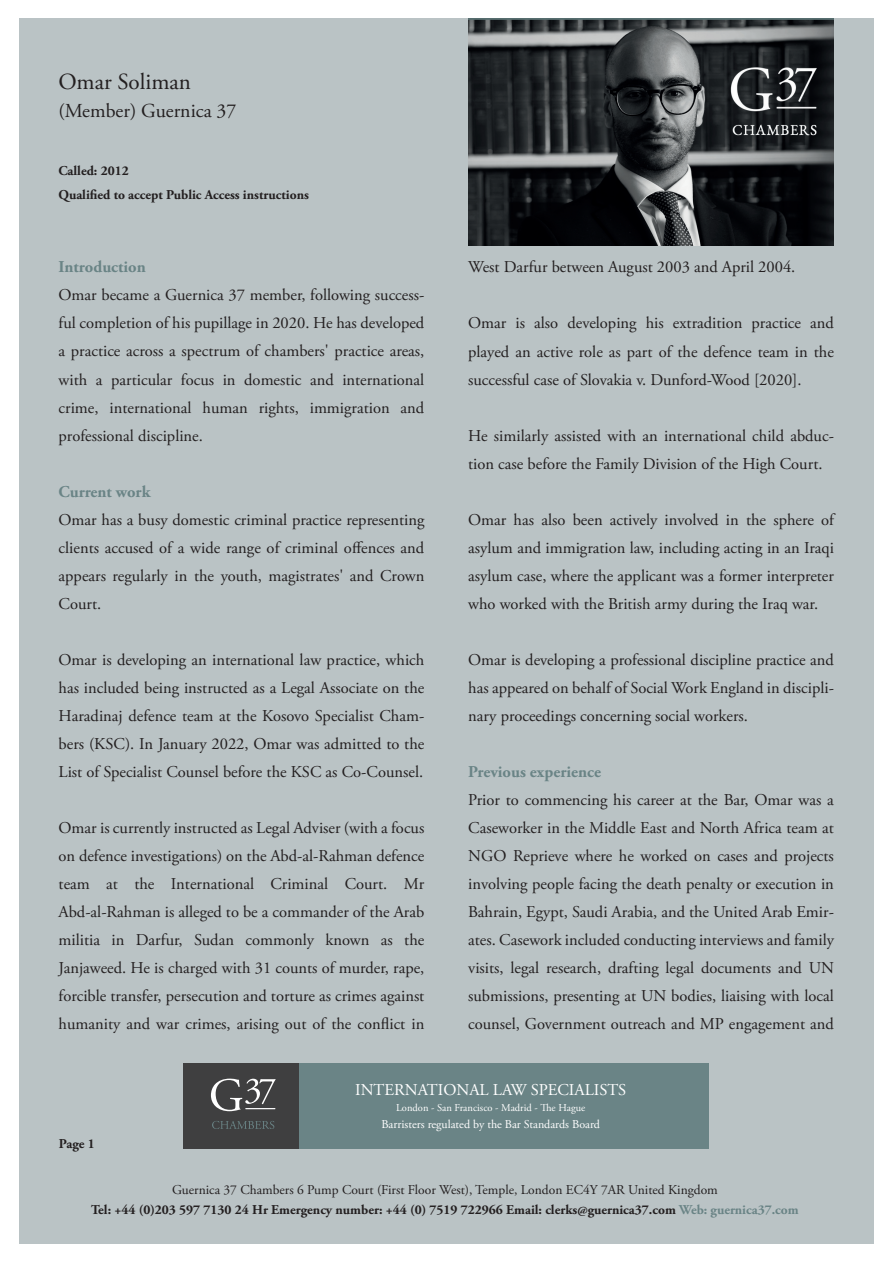
<style>
.page{position:relative;width:893px;height:1263px;background:#fff}
.page>*{position:absolute;margin:0;border:0;box-sizing:border-box;transform-origin:0 0}
.t1{font:23.1px "Adobe Garamond Pro";color:#231f20}
.t2{font:19.8px "Adobe Garamond Pro";color:#231f20}
.t3{font:16.5px/28px "Adobe Garamond Pro";color:#231f20;text-align:justify}
.t4{font:700 16.5px "Adobe Garamond Pro";color:#6a8486}
.t5{font:16.5px "Adobe Garamond Pro";color:#fff}
.t6{font:700 13.5px/19.5px "Adobe Garamond Pro";color:#231f20;text-align:center}
.t7{font:12px "Adobe Garamond Pro";color:#fff}
.t8{font:10.5px "Adobe Garamond Pro";color:#fff}
.s1{font-weight:400}
.s2{color:#6a8486}
</style>
<div class="page">
<div style="left:19px;top:19px;width:855px;height:1224px;background:#bac3c5"></div>
<div style="left:183px;top:1063px;width:121px;height:85px;background:#3f3f40"></div>
<svg style="left:212px;top:1121px;width:62px;height:8px"></svg>
<svg style="left:211px;top:1078px;width:65px;height:33px"></svg>
<div style="left:299px;top:1063px;width:410px;height:85px;background:#6a8486"></div>
<img style="left:468px;top:19px;width:365px;height:226px">
<h1 class="t1" style="left:58px;top:73px;width:134px">Omar Soliman</h1>
<p class="t2" style="left:58px;top:103px;width:179px">(Member) Guernica 37</p>
<p class="t6" style="left:58px;top:160px;width:252px;line-height:24px;text-align:left">Called: 2012<br>Qualified to accept Public Access instructions</p>
<p class="t4" style="left:59px;top:261px;width:89px">Introduction</p>
<p class="t3" style="left:59px;top:283px;width:367px">Omar became a Guernica 37 member, following success&shy;ful completion of his pupillage in 2020. He has developed a practice across a spectrum of chambers' practice areas, with a particular focus in domestic and international crime, international human rights, immigration and professional discipline.</p>
<p class="t4" style="left:59px;top:485px;width:93px">Current work</p>
<p class="t3" style="left:59px;top:507px;width:367px">Omar has a busy domestic criminal practice representing clients accused of a wide range of criminal offences and appears regularly in the youth, magistrates' and Crown Court.</p>
<p class="t3" style="left:59px;top:647px;width:367px">Omar is developing an international law practice, which has included being instructed as a Legal Associate on the Haradinaj defence team at the Kosovo Specialist Cham&shy;bers (KSC). In January 2022, Omar was admitted to the List of Specialist Counsel before the KSC as Co-Counsel.</p>
<p class="t3" style="left:59px;top:815px;width:367px">Omar is currently instructed as Legal Adviser (with a focus on defence investigations) on the Abd-al-Rahman defence team at the International Criminal Court. Mr Abd-al-Rahman is alleged to be a commander of the Arab militia in Darfur, Sudan commonly known as the Janjaweed. He is charged with 31 counts of murder, rape, forcible transfer, persecution and torture as crimes against humanity and war crimes, arising out of the conflict in</p>
<p class="t3" style="left:468px;top:255px;width:329px">West Darfur between August 2003 and April 2004.</p>
<p class="t3" style="left:468px;top:311px;width:367px">Omar is also developing his extradition practice and played an active role as part of the defence team in the successful case of Slovakia v. Dunford-Wood [2020].</p>
<p class="t3" style="left:468px;top:423px;width:367px">He similarly assisted with an international child abduc&shy;tion case before the Family Division of the High Court.</p>
<p class="t3" style="left:468px;top:507px;width:367px">Omar has also been actively involved in the sphere of asylum and immigration law, including acting in an Iraqi asylum case, where the applicant was a former interpreter who worked with the British army during the Iraq war.</p>
<p class="t3" style="left:468px;top:647px;width:367px">Omar is developing a professional discipline practice and has appeared on behalf of Social Work England in discipli&shy;nary proceedings concerning social workers.</p>
<p class="t4" style="left:468px;top:765px;width:134px">Previous experience</p>
<p class="t3" style="left:468px;top:787px;width:367px">Prior to commencing his career at the Bar, Omar was a Caseworker in the Middle East and North Africa team at NGO Reprieve where he worked on cases and projects involving people facing the death penalty or execution in Bahrain, Egypt, Saudi Arabia, and the United Arab Emir&shy;ates. Casework included conducting interviews and family visits, legal research, drafting legal documents and UN submissions, presenting at UN bodies, liaising with local counsel, Government outreach and MP engagement and</p>
<p class="t6" style="left:59px;top:1136px;width:37px">Page 1</p>
<p class="t5" style="left:355px;top:1083px;width:273px">INTERNATIONAL LAW SPECIALISTS</p>
<p class="t8" style="left:396px;top:1103px;width:191px">London - San Francisco - Madrid - The Hague</p>
<p class="t7" style="left:381px;top:1119px;width:220px">Barristers regulated by the Bar Standards Board</p>
<p class="t6" style="left:91px;top:1181px;width:709px"><span class="s1">Guernica 37 Chambers 6 Pump Court (First Floor West), Temple, London EC4Y 7AR United Kingdom<br></span>Tel: +44 (0)203 597 7130 24 Hr Emergency number: +44 (0) 7519 722966 Email: clerks@guernica37.com <span class="s2">Web: guernica37.com</span></p>
</div>
